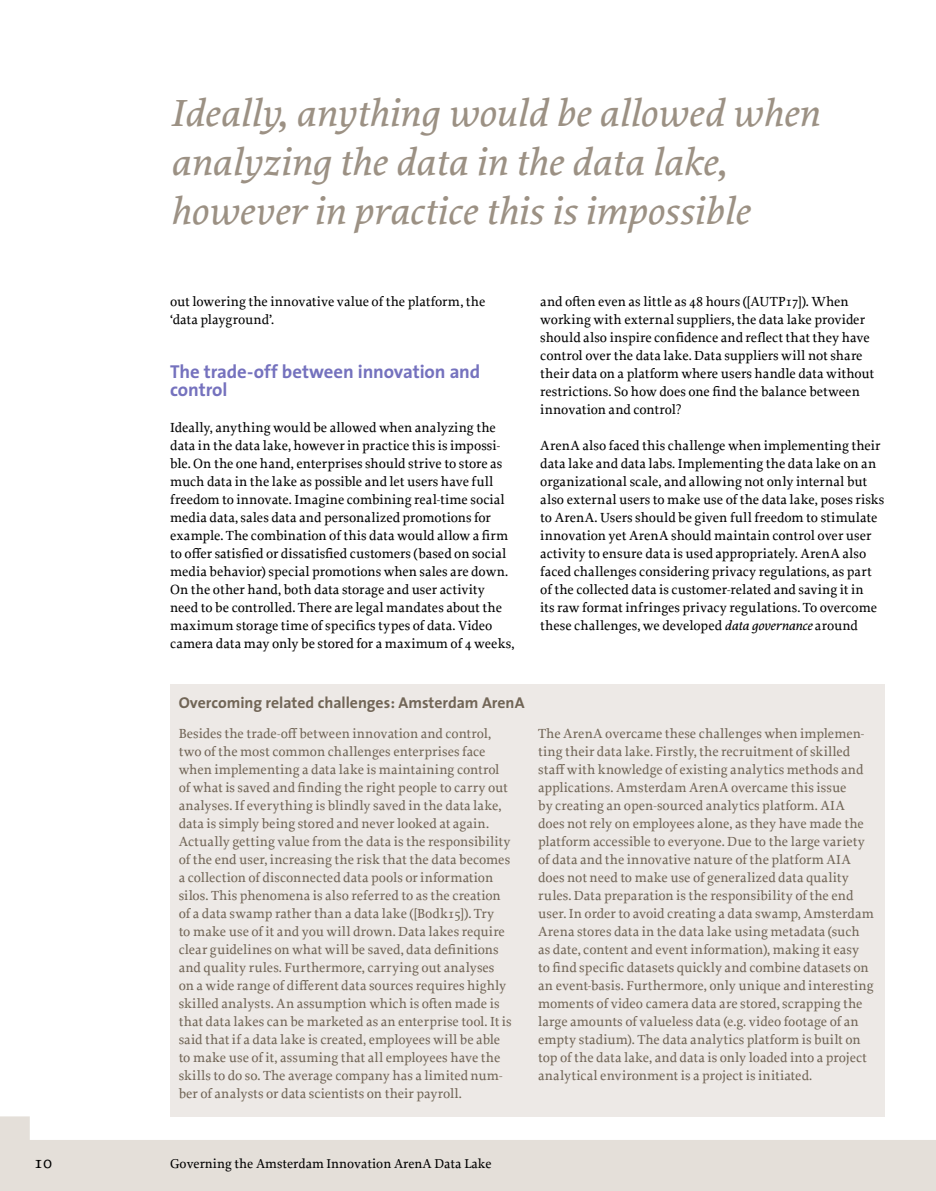
<style>
.page{position:relative;width:936px;height:1191px;background:#fff}
.page>*{position:absolute;margin:0;border:0;box-sizing:border-box;transform-origin:0 0}
.t1{font:italic 500 39.75px/48.6px "Proforma";color:#9c9184}
.t2{font:700 18.75px/18px "The Sans";letter-spacing:-.005em;color:#7572be}
.t3{font:500 18px "Proforma";color:#000}
.t4{font:700 15.75px "The Sans";color:#716556}
.t5{font:500 13.8px/18px "Proforma";color:#716556}
.t6{font:500 13.8px/18px "Proforma";color:#000}
.t7{font:500 13.5px "Proforma";color:#000}
.s1{font-style:italic}
</style>
<div class="page">
<svg style="left:0;top:1116px;width:935px;height:75px;fill:#e4dfd9"></svg>
<div style="left:170px;top:684px;width:714px;height:432px;background:#ede9e6"></div>
<h1 class="t1" style="left:170px;top:88px;width:650px">Ideally, anything would be allowed when analyzing the data in the data lake, however in practice this is impossible</h1>
<p class="t6" style="left:170px;top:292px;width:316px">out lowering the innovative value of the platform, the ‘data playground’.</p>
<h2 class="t2" style="left:170px;top:362px;width:311px">The trade-off between innovation and control</h2>
<p class="t6" style="left:170px;top:418px;width:346px">Ideally, anything would be allowed when analyzing the data in the data lake, however in practice this is impossi&shy;ble. On the one hand, enterprises should strive to store as much data in the lake as possible and let users have full freedom to innovate. Imagine combining real-time social media data, sales data and personalized promotions for example. The combination of this data would allow a firm to offer satisfied or dissatisfied customers (based on social media behavior) special promotions when sales are down.<br>On the other hand, both data storage and user activity need to be controlled. There are legal mandates about the maximum storage time of specifics types of data. Video camera data may only be stored for a maximum of 4 weeks,</p>
<p class="t6" style="left:540px;top:292px;width:335px">and often even as little as 48 hours ([AUTP17]). When working with external suppliers, the data lake provider should also inspire confidence and reflect that they have control over the data lake. Data suppliers will not share their data on a platform where users handle data without restrictions. So how does one find the balance between innovation and control?</p>
<p class="t6" style="left:540px;top:436px;width:345px">ArenA also faced this challenge when implementing their data lake and data labs. Implementing the data lake on an organizational scale, and allowing not only internal but also external users to make use of the data lake, poses risks to ArenA. Users should be given full freedom to stimulate innovation yet ArenA should maintain control over user activity to ensure data is used appropriately. ArenA also faced challenges considering privacy regulations, as part of the collected data is customer-related and saving it in<br>its raw format infringes privacy regulations. To overcome these challenges, we developed <span class="s1">data governance</span> around</p>
<p class="t4" style="left:179px;top:689px;width:347px">Overcoming related challenges: Amsterdam ArenA</p>
<p class="t5" style="left:179px;top:724px;width:334px">Besides the trade-off between innovation and control, two of the most common challenges enterprises face when implementing a data lake is maintaining control of what is saved and finding the right people to carry out analyses. If everything is blindly saved in the data lake, data is simply being stored and never looked at again.<br>Actually getting value from the data is the responsibility of the end user, increasing the risk that the data becomes a collection of disconnected data pools or information silos. This phenomena is also referred to as the creation of a data swamp rather than a data lake ([Bodk15]). Try<br>to make use of it and you will drown. Data lakes require clear guidelines on what will be saved, data definitions and quality rules. Furthermore, carrying out analyses on a wide range of different data sources requires highly skilled analysts. An assumption which is often made is that data lakes can be marketed as an enterprise tool. It is said that if a data lake is created, employees will be able to make use of it, assuming that all employees have the skills to do so. The average company has a limited num&shy;ber of analysts or data scientists on their payroll.</p>
<p class="t5" style="left:538px;top:724px;width:337px">The ArenA overcame these challenges when implemen&shy;ting their data lake. Firstly, the recruitment of skilled staff with knowledge of existing analytics methods and applications. Amsterdam ArenA overcame this issue<br>by creating an open-sourced analytics platform. AIA does not rely on employees alone, as they have made the platform accessible to everyone. Due to the large variety of data and the innovative nature of the platform AIA does not need to make use of generalized data quality rules. Data preparation is the responsibility of the end user. In order to avoid creating a data swamp, Amsterdam Arena stores data in the data lake using metadata (such as date, content and event information), making it easy to find specific datasets quickly and combine datasets on an event-basis. Furthermore, only unique and interesting moments of video camera data are stored, scrapping the large amounts of valueless data (e.g. video footage of an empty stadium). The data analytics platform is built on top of the data lake, and data is only loaded into a project analytical environment is a project is initiated.</p>
<h3 class="t3" style="left:34px;top:1151px;width:19px">10</h3>
<p class="t7" style="left:170px;top:1155px;width:323px">Governing the Amsterdam Innovation ArenA Data Lake</p>
</div>
